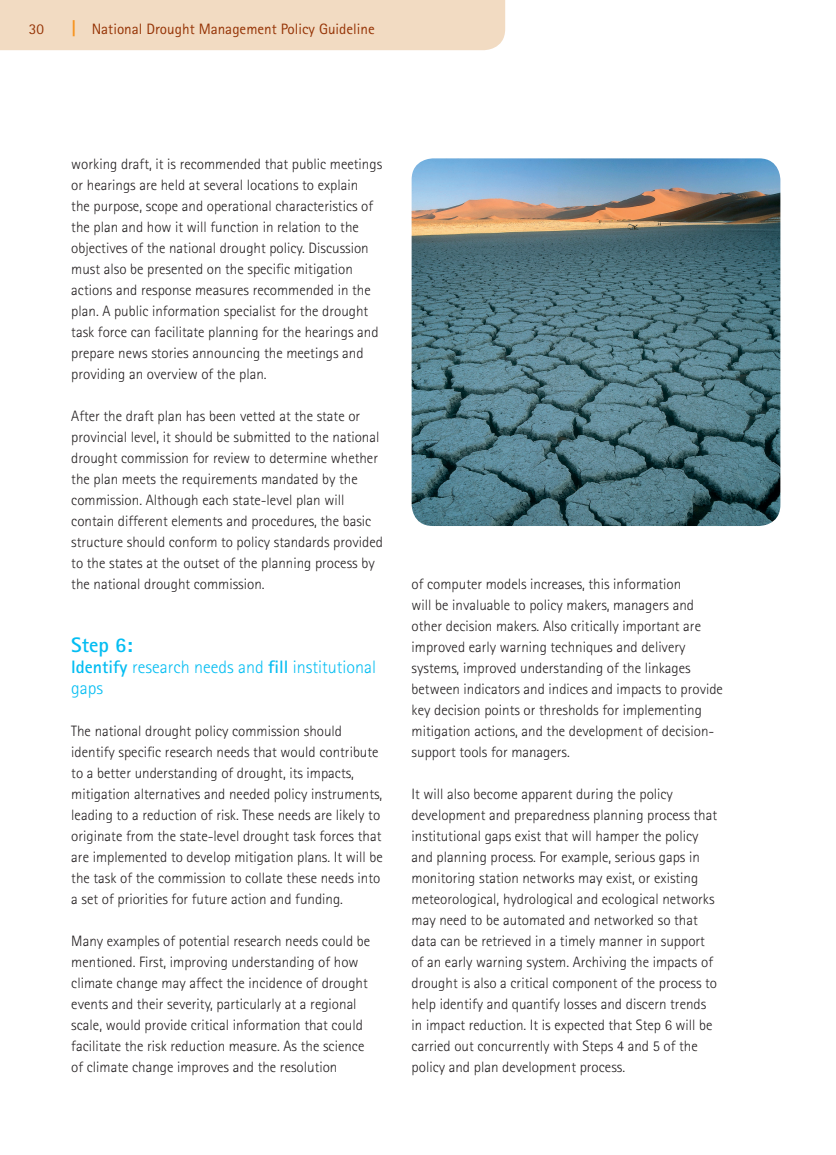
<style>
.page{position:relative;width:836px;height:1155px;background:#fff}
.page>*{position:absolute;margin:0;border:0;box-sizing:border-box;transform-origin:0 0}
.t1{font:700 21px "Rotis Sans Serif";color:#04bdf2}
.t2{font:300 18px/21px "Rotis Sans Serif";color:#04bdf2}
.t3{font:300 15px/21px "Rotis Sans Serif";color:#231f20}
.t4{font:15px "Rotis Sans Serif";color:#963406}
.s1{font-weight:800;font-size:18px;color:#f7931d}
.s2{font-weight:700}
</style>
<div class="page">
<img style="left:411px;top:158px;width:369px;height:368px">
<div style="left:0;top:0;width:505px;height:50px;background:#f2dbc2"></div>
<p class="t4" style="left:29px;top:20px;width:17px">30</p>
<p class="t4" style="left:71px;top:20px;width:305px"><span class="s1">|</span> National Drought Management Policy Guideline</p>
<p class="t3" style="left:71px;top:153px;width:312px">working draft, it is recommended that public meetings or hearings are held at several locations to explain<br>the purpose, scope and operational characteristics of the plan and how it will function in relation to the objectives of the national drought policy. Discussion must also be presented on the specific mitigation actions and response measures recommended in the plan. A public information specialist for the drought task force can facilitate planning for the hearings and prepare news stories announcing the meetings and providing an overview of the plan.</p>
<p class="t3" style="left:71px;top:405px;width:313px">After the draft plan has been vetted at the state or provincial level, it should be submitted to the national drought commission for review to determine whether the plan meets the requirements mandated by the commission. Although each state-level plan will contain different elements and procedures, the basic structure should conform to policy standards provided to the states at the outset of the planning process by the national drought commission.</p>
<h1 class="t1" style="left:71px;top:631px;width:63px">Step 6:</h1>
<p class="t2" style="left:71px;top:656px;width:306px"><span class="s2">Identify</span> research needs and <span class="s2">fill</span> institutional gaps</p>
<p class="t3" style="left:71px;top:720px;width:313px">The national drought policy commission should identify specific research needs that would contribute to a better understanding of drought, its impacts, mitigation alternatives and needed policy instruments, leading to a reduction of risk. These needs are likely to originate from the state-level drought task forces that are implemented to develop mitigation plans. It will be the task of the commission to collate these needs into a set of priorities for future action and funding.</p>
<p class="t3" style="left:71px;top:930px;width:300px">Many examples of potential research needs could be mentioned. First, improving understanding of how climate change may affect the incidence of drought events and their severity, particularly at a regional scale, would provide critical information that could facilitate the risk reduction measure. As the science of climate change improves and the resolution</p>
<p class="t3" style="left:411px;top:573px;width:313px">of computer models increases, this information<br>will be invaluable to policy makers, managers and other decision makers. Also critically important are improved early warning techniques and delivery systems, improved understanding of the linkages between indicators and indices and impacts to provide key decision points or thresholds for implementing mitigation actions, and the development of decision&shy;support tools for managers.</p>
<p class="t3" style="left:411px;top:783px;width:307px">It will also become apparent during the policy development and preparedness planning process that institutional gaps exist that will hamper the policy and planning process. For example, serious gaps in monitoring station networks may exist, or existing meteorological, hydrological and ecological networks may need to be automated and networked so that data can be retrieved in a timely manner in support of an early warning system. Archiving the impacts of drought is also a critical component of the process to help identify and quantify losses and discern trends in impact reduction. It is expected that Step 6 will be carried out concurrently with Steps 4 and 5 of the policy and plan development process.</p>
</div>
